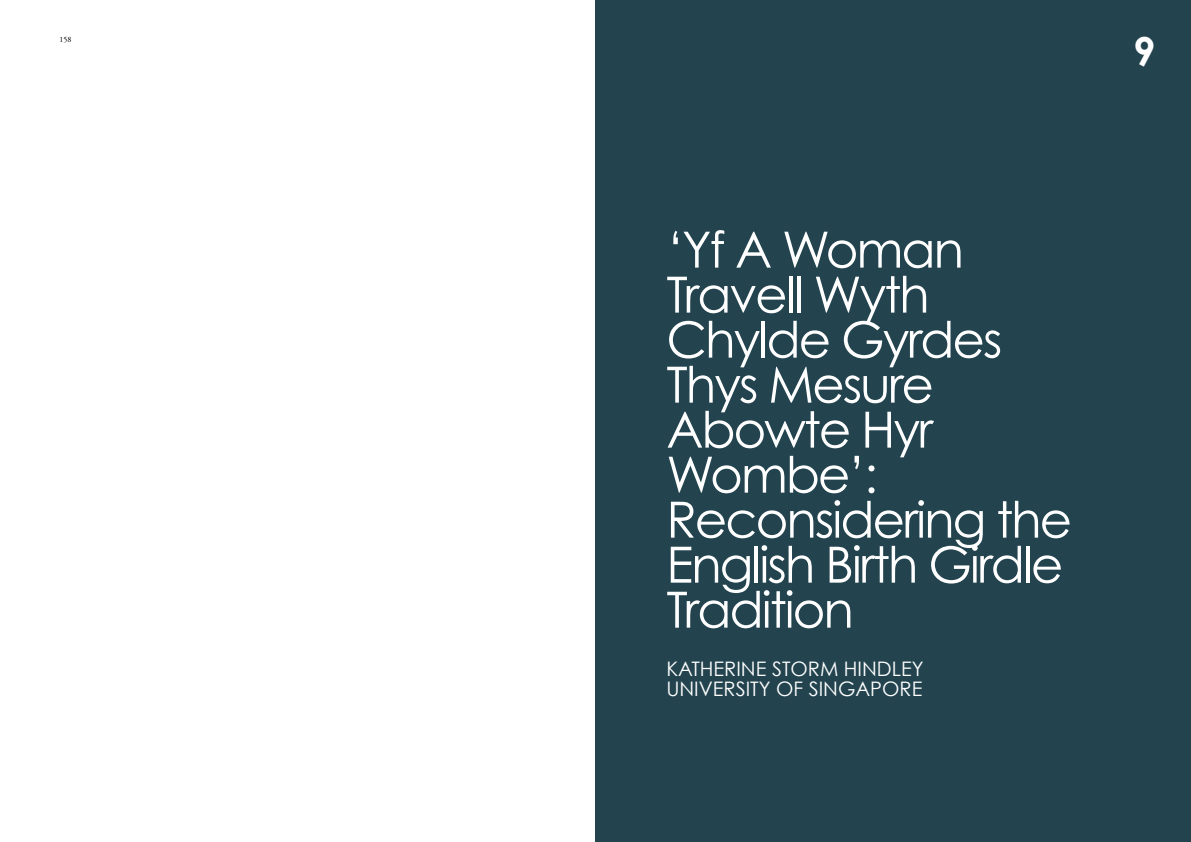
<style>
.page{position:relative;width:1191px;height:842px;background:#fff}
.page>*{position:absolute;margin:0;border:0;box-sizing:border-box;transform-origin:0 0}
.t1{font:50px/45px "Century Gothic";letter-spacing:-.04em;color:#fff}
.t2{font:700 40px "Century Gothic";color:#fff}
.t3{font:20px/20px "Century Gothic";color:#fff}
.t4{font:8px "Adobe Garamond Pro";color:#000}
</style>
<div class="page">
<div style="left:595px;top:0;width:596px;height:842px;background:#23444f"></div>
<p class="t4" style="left:59px;top:34px;width:13px">158</p>
<p class="t2" style="left:1133px;top:26px;width:24px">9</p>
<p class="t1" style="left:666px;top:226px;width:407px">‘Yf A Woman<br>Travell Wyth<br>Chylde Gyrdes<br>Thys Mesure<br>Abowte Hyr<br>Wombe’:<br>Reconsidering the<br>English Birth Girdle<br>Tradition</p>
<p class="t3" style="left:666px;top:658px;width:259px">KATHERINE STORM HINDLEY<br>UNIVERSITY OF SINGAPORE</p>
</div>
